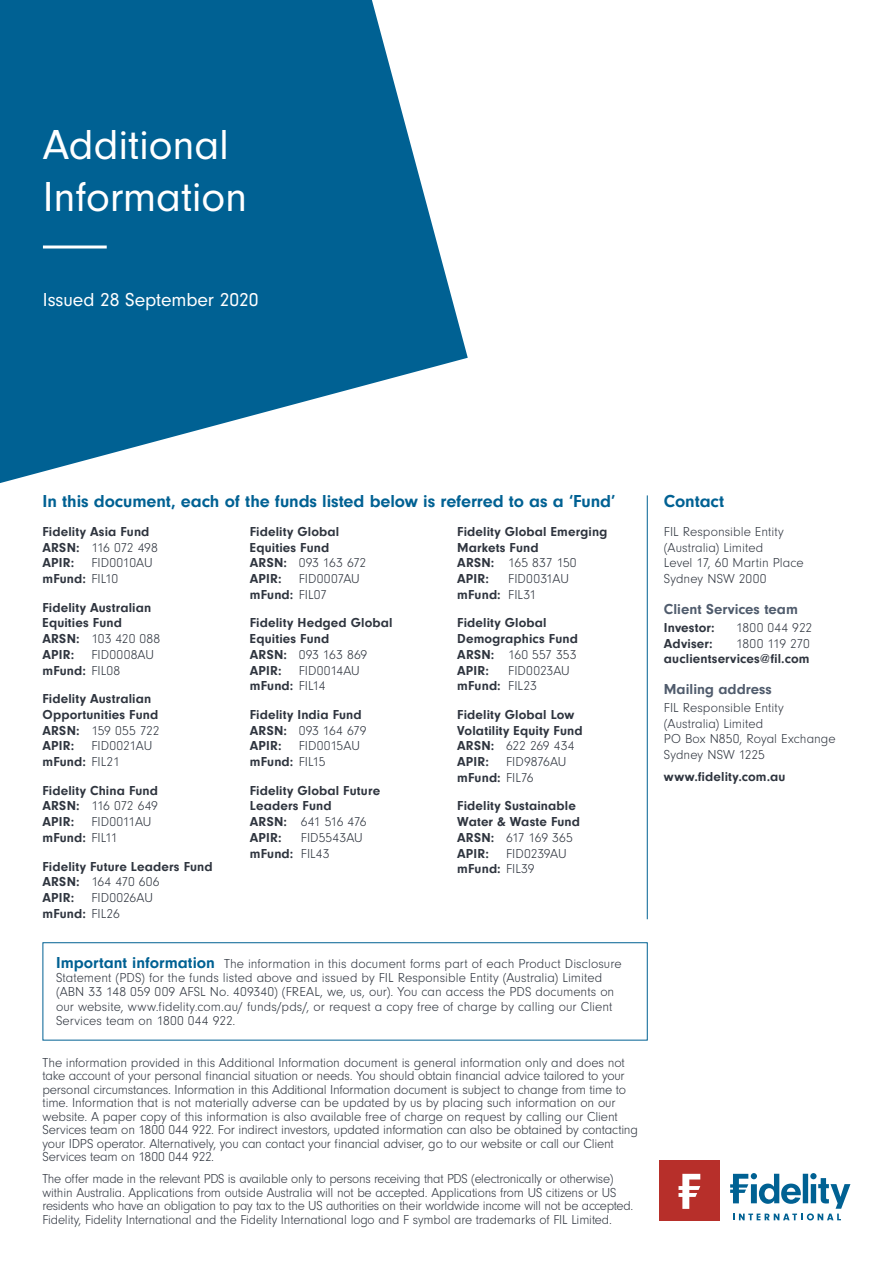
<style>
.page{position:relative;width:893px;height:1263px;background:#fff}
.page>*{position:absolute;margin:0;border:0;box-sizing:border-box;transform-origin:0 0}
.Masthead{font:43.5px/52.5px "Neuzeit Gro";letter-spacing:-.005em;color:#fff}
.Date{font:19.5px "Neuzeit Gro";letter-spacing:-.005em;color:#fff}
.Heading_2{font:700 18px "Neuzeit Gro";letter-spacing:-.005em;color:#006193}
.Heading_3{font:700 15px "Neuzeit Gro";color:#505c6d}
.Front_page_disclaime{font:300 13.5px/13.5px "Neuzeit Gro";letter-spacing:-.015em;color:#2f353f}
.Body_text{font:700 13.5px/15.8px "Neuzeit Gro";letter-spacing:.01em;color:#2f353f}
.Body_text-2{font:300 13.5px/15.8px "Neuzeit Gro";letter-spacing:.005em;color:#2f353f}
.Heading_2-2{font:300 13.5px/14.2px "Neuzeit Gro";letter-spacing:.005em;color:#2f353f}
.s1{font-weight:300}
.s2{font-weight:700}
.s3{font-weight:700;font-size:16.5px;color:#006193}
</style>
<div class="page">
<svg style="left:0;top:0;width:468px;height:483px;fill:#006193"></svg>
<hr style="left:43px;top:245px;width:64px;height:3px;background:#fff">
<div style="left:43px;top:942px;width:605px;height:98px;border:1px solid #006193"></div>
<div style="left:659px;top:1160px;width:60px;height:60px;background:#b72f2a"></div>
<svg style="left:678px;top:1174px;width:22px;height:35px"></svg>
<svg style="left:730px;top:1173px;width:120px;height:47px"></svg>
<hr style="left:647px;top:495px;width:1px;height:424px;background:#006193">
<p class="Masthead" style="left:43px;top:119px;width:206px">Additional<br>Information</p>
<p class="Date" style="left:43px;top:289px;width:217px">Issued 28 September 2020</p>
<p class="Heading_2" style="left:43px;top:491px;width:574px">In this document, each of the funds listed below is referred to as a ‘Fund’</p>
<p class="Body_text" style="left:43px;top:524px;width:117px">Fidelity Asia Fund<br>ARSN: <span class="s1">116 072 498<br></span>APIR:</p>
<p class="Body_text" style="left:250px;top:524px;width:118px">Fidelity Global<br>Equities Fund<br>ARSN: <span class="s1">093 163 672<br></span>APIR:</p>
<p class="Body_text" style="left:457px;top:524px;width:152px">Fidelity Global Emerging<br>Markets Fund<br>ARSN: <span class="s1">165 837 150<br></span>APIR:</p>
<p class="Body_text-2" style="left:43px;top:555px;width:112px;text-indent:49px">FID0010AU <span class="s2">mFund:</span> FIL10</p>
<p class="Body_text" style="left:43px;top:599px;width:119px">Fidelity Australian<br>Equities Fund<br>ARSN: <span class="s1">103 420 088<br></span>APIR:</p>
<p class="Body_text-2" style="left:250px;top:571px;width:111px;text-indent:49px">FID0007AU <span class="s2">mFund:</span> FIL07</p>
<p class="Body_text" style="left:250px;top:615px;width:144px">Fidelity Hedged Global<br>Equities Fund<br>ARSN: <span class="s1">093 163 869<br></span>APIR:</p>
<p class="Body_text-2" style="left:457px;top:571px;width:113px;text-indent:51px">FID0031AU <span class="s2">mFund:</span> FIL31</p>
<p class="Body_text" style="left:457px;top:615px;width:122px">Fidelity Global<br>Demographics Fund<br>ARSN: <span class="s1">160 557 353<br></span>APIR:</p>
<p class="Body_text-2" style="left:43px;top:647px;width:113px;text-indent:49px">FID0008AU <span class="s2">mFund:</span> FIL08</p>
<p class="Body_text" style="left:43px;top:691px;width:119px">Fidelity Australian<br>Opportunities Fund<br>ARSN: <span class="s1">159 055 722<br></span>APIR:</p>
<p class="Body_text-2" style="left:250px;top:663px;width:111px;text-indent:49px">FID0014AU <span class="s2">mFund:</span> FIL14</p>
<p class="Body_text" style="left:250px;top:707px;width:118px">Fidelity India Fund<br>ARSN: <span class="s1">093 164 679<br></span>APIR:</p>
<p class="Body_text-2" style="left:457px;top:663px;width:114px;text-indent:51px">FID0023AU <span class="s2">mFund:</span> FIL23</p>
<p class="Body_text" style="left:457px;top:707px;width:127px">Fidelity Global Low<br>Volatility Equity Fund<br>ARSN: <span class="s1">622 269 434<br></span>APIR:</p>
<p class="Body_text-2" style="left:43px;top:738px;width:111px;text-indent:49px">FID0021AU <span class="s2">mFund:</span> FIL21</p>
<p class="Body_text" style="left:43px;top:782px;width:117px;text-align:justify">Fidelity China Fund ARSN: <span class="s1">116 072 649<br></span>APIR:</p>
<p class="Body_text-2" style="left:250px;top:738px;width:111px;text-indent:49px">FID0015AU <span class="s2">mFund:</span> FIL15</p>
<p class="Body_text" style="left:250px;top:782px;width:132px">Fidelity Global Future<br>Leaders Fund<br>ARSN: <span class="s1">641 516 476<br></span>APIR:</p>
<p class="Body_text-2" style="left:457px;top:754px;width:111px;text-indent:49px">FID9876AU <span class="s2">mFund:</span> FIL76</p>
<p class="Body_text" style="left:457px;top:798px;width:124px">Fidelity Sustainable<br>Water &amp; Waste Fund<br>ARSN: <span class="s1">617 169 365<br></span>APIR:</p>
<p class="Body_text-2" style="left:43px;top:814px;width:110px;text-indent:49px">FID0011AU <span class="s2">mFund:</span> FIL11</p>
<p class="Body_text" style="left:43px;top:858px;width:172px">Fidelity Future Leaders Fund<br>ARSN: <span class="s1">164 470 606<br></span>APIR:</p>
<p class="Body_text-2" style="left:250px;top:830px;width:114px;text-indent:51px">FID5543AU <span class="s2">mFund:</span> FIL43</p>
<p class="Body_text-2" style="left:457px;top:846px;width:111px;text-indent:49px">FID0239AU <span class="s2">mFund:</span> FIL39</p>
<p class="Body_text-2" style="left:43px;top:890px;width:112px;text-indent:49px">FID0026AU <span class="s2">mFund:</span> FIL26</p>
<p class="Heading_2-2" style="left:56px;top:957px;width:567px"><span class="s3">Important information</span> The information in this document forms part of each Product Disclosure Statement (PDS) for the funds listed above and issued by FIL Responsible Entity (Australia) Limited (ABN 33 148 059 009 AFSL No. 409340) (FREAL, we, us, our). You can access the PDS documents on our website, www.fidelity.com.au/ funds/pds/, or request a copy free of charge by calling our Client Services team on 1800 044 922.</p>
<p class="Front_page_disclaime" style="left:43px;top:1056px;width:597px">The information provided in this Additional Information document is general information only and does not take account of your personal financial situation or needs. You should obtain financial advice tailored to your personal circumstances. Information in this Additional Information document is subject to change from time to time. Information that is not materially adverse can be updated by us by placing such information on our website. A paper copy of this information is also available free of charge on request by calling our Client Services team on 1800 044 922. For indirect investors, updated information can also be obtained by contacting your IDPS operator. Alternatively, you can contact your financial adviser, go to our website or call our Client Services team on 1800 044 922.</p>
<p class="Front_page_disclaime" style="left:43px;top:1172px;width:592px">The offer made in the relevant PDS is available only to persons receiving that PDS (electronically or otherwise) within Australia. Applications from outside Australia will not be accepted. Applications from US citizens or US residents who have an obligation to pay tax to the US authorities on their worldwide income will not be accepted.<br>Fidelity, Fidelity International and the Fidelity International logo and F symbol are trademarks of FIL Limited.</p>
<p class="Heading_2" style="left:664px;top:491px;width:62px">Contact</p>
<p class="Body_text-2" style="left:664px;top:524px;width:141px">FIL Responsible Entity (Australia) Limited<br>Level 17, 60 Martin Place<br>Sydney NSW 2000</p>
<p class="Heading_3" style="left:664px;top:601px;width:135px">Client Services team</p>
<p class="Body_text" style="left:664px;top:620px;width:52px">Investor:</p>
<p class="Body_text-2" style="left:736px;top:620px;width:78px">1800 044 922</p>
<p class="Body_text" style="left:664px;top:635px;width:50px">Adviser:</p>
<p class="Body_text" style="left:664px;top:635px;width:147px;text-align:right"><span class="s1">1800 119 270 </span>auclientservices@fil.com</p>
<p class="Heading_3" style="left:664px;top:681px;width:109px">Mailing address</p>
<p class="Body_text-2" style="left:664px;top:700px;width:173px">FIL Responsible Entity (Australia) Limited<br>PO Box N850, Royal Exchange<br>Sydney NSW 1225</p>
<p class="Body_text" style="left:664px;top:769px;width:123px">www.fidelity.com.au</p>
</div>
